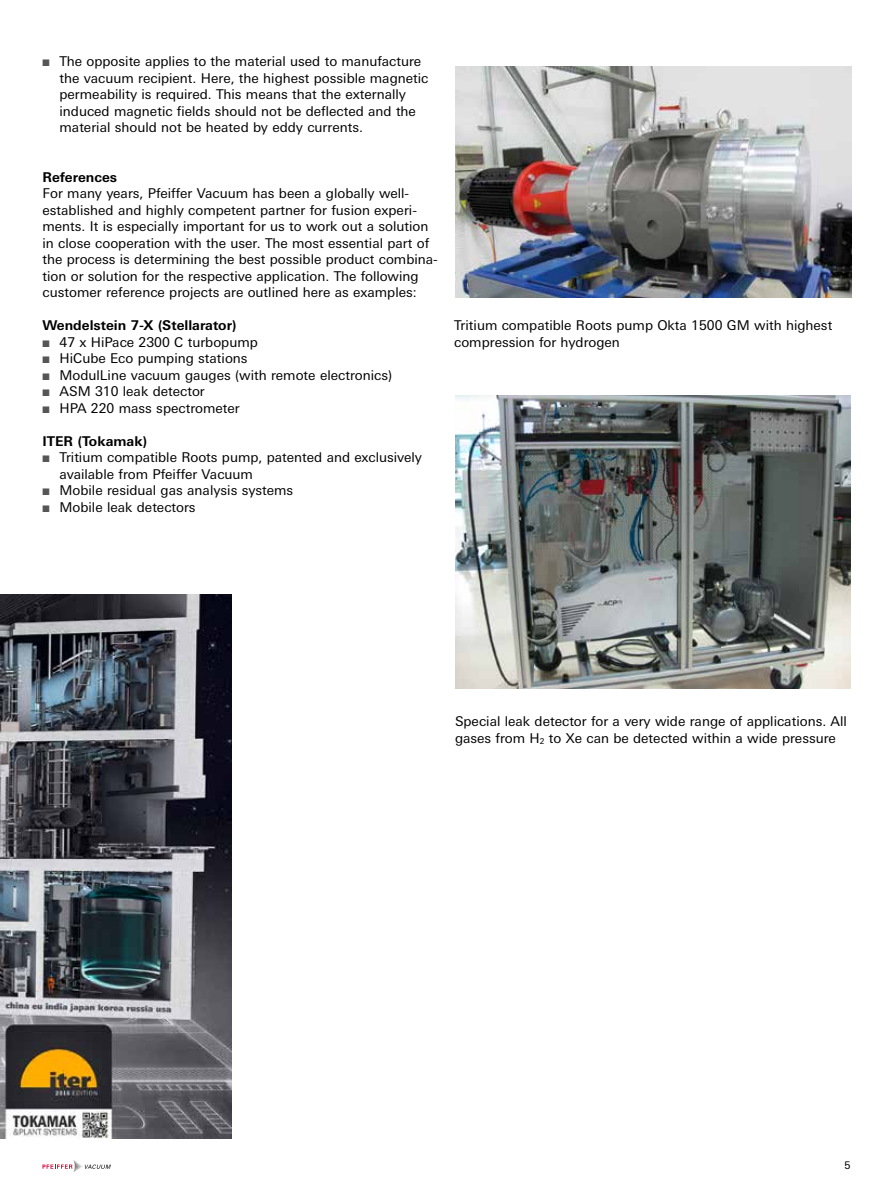
<style>
.page{position:relative;width:893px;height:1191px;background:#fff}
.page>*{position:absolute;margin:0;border:0;box-sizing:border-box;transform-origin:0 0}
.t1{font:13.5px/16.5px "Univers Next W1 G";color:#000}
.t2{font:700 13.5px "Univers Next W1 G";color:#000}
.t3{font:10.5px "Univers Next W1 G";color:#000}
.s1{color:#565656}
</style>
<div class="page">
<svg style="left:43px;top:1160px;width:68px;height:12px"></svg>
<img style="left:0;top:594px;width:232px;height:545px">
<img style="left:455px;top:66px;width:396px;height:231px">
<img style="left:455px;top:395px;width:396px;height:293px">
<p class="t1" style="left:60px;top:53px;width:370px;text-indent:-17px"><span class="s1">■</span> The opposite applies to the material used to manufacture the vacuum recipient. Here, the highest possible magnetic permeability is required. This means that the externally induced magnetic fields should not be deflected and the material should not be heated by eddy currents.</p>
<p class="t2" style="left:43px;top:169px;width:76px">References</p>
<p class="t1" style="left:43px;top:185px;width:397px">For many years, Pfeiffer Vacuum has been a globally well&shy;established and highly competent partner for fusion experi&shy;ments. It is especially important for us to work out a solution in close cooperation with the user. The most essential part of the process is determining the best possible product combina&shy;tion or solution for the respective application. The following customer reference projects are outlined here as examples:</p>
<p class="t2" style="left:43px;top:317px;width:195px">Wendelstein 7-X (Stellarator)</p>
<p class="t1" style="left:43px;top:333px;width:217px"><span class="s1">■</span> 47 x HiPace 2300 C turbopump</p>
<p class="t1" style="left:43px;top:350px;width:207px"><span class="s1">■</span> HiCube Eco pumping stations</p>
<p class="t1" style="left:43px;top:366px;width:351px"><span class="s1">■</span> ModulLine vacuum gauges (with remote electronics)</p>
<p class="t1" style="left:43px;top:383px;width:164px"><span class="s1">■</span> ASM 310 leak detector</p>
<p class="t1" style="left:43px;top:399px;width:199px"><span class="s1">■</span> HPA 220 mass spectrometer</p>
<p class="t2" style="left:43px;top:433px;width:106px">ITER (Tokamak)</p>
<p class="t1" style="left:60px;top:449px;width:364px;text-indent:-17px"><span class="s1">■</span> Tritium compatible Roots pump, patented and exclusively available from Pfeiffer Vacuum</p>
<p class="t1" style="left:43px;top:482px;width:252px"><span class="s1">■</span> Mobile residual gas analysis systems</p>
<p class="t1" style="left:43px;top:498px;width:155px"><span class="s1">■</span> Mobile leak detectors</p>
<p class="t1" style="left:454px;top:317px;width:380px">Tritium compatible Roots pump Okta 1500 GM with highest compression for hydrogen</p>
<p class="t1" style="left:455px;top:713px;width:394px">Special leak detector for a very wide range of applications. All gases from H<sub>2</sub> to Xe can be detected within a wide pressure</p>
<p class="t3" style="left:844px;top:1159px;width:8px">5</p>
</div>
